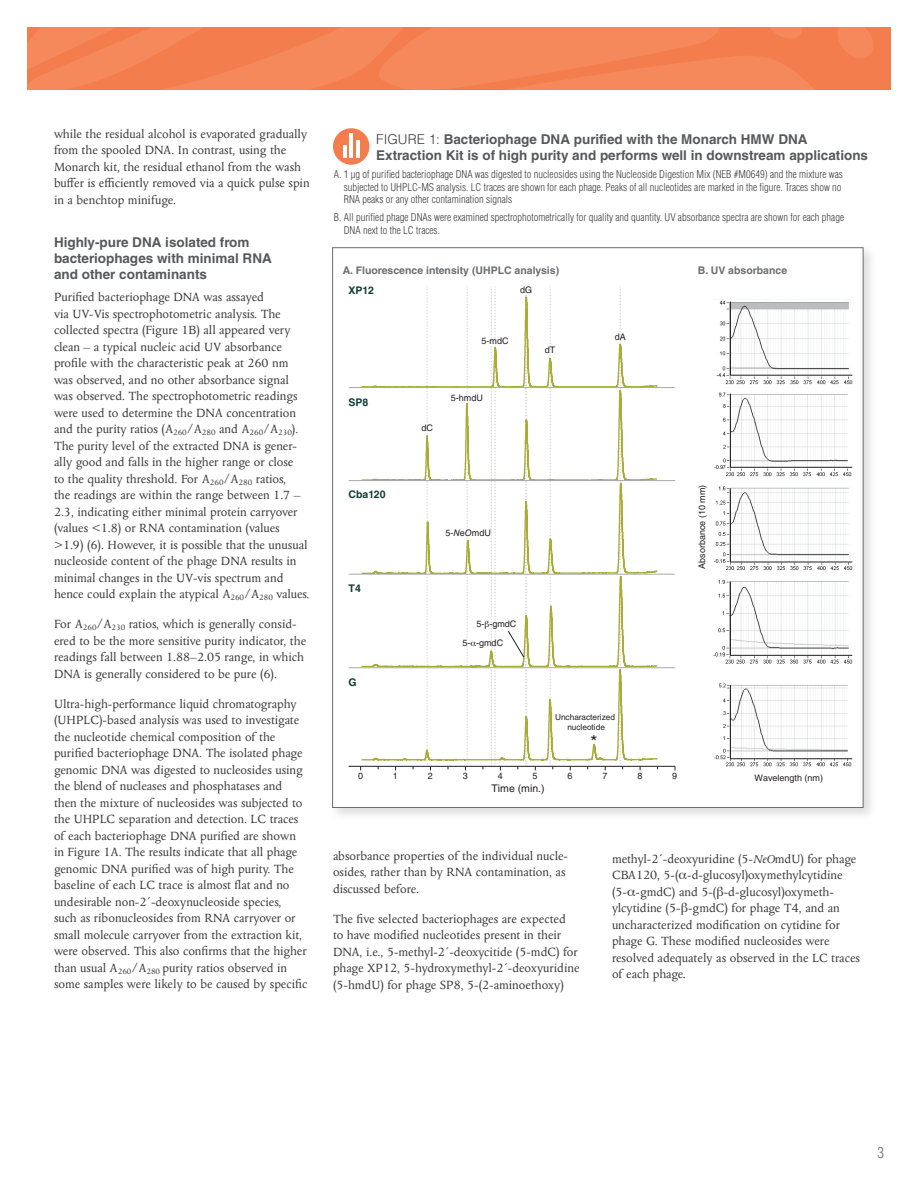
<style>
.page{position:relative;width:918px;height:1188px;background:#fff}
.page>*{position:absolute;margin:0;border:0;box-sizing:border-box;transform-origin:0 0}
.t1{font:18px "Helvetica LT Std";color:#231f20}
.t2{font:300 condensed 15px "Helvetica LT Std";color:#6c6d70}
.Body_text{font:13.5px/16.5px "Columbus MT Pro";color:#3e3e3f}
.Body_Header{font:700 13.5px/16.2px "Helvetica LT Std";color:#57585a}
.t3{font:300 condensed 10.5px/12.6px "Helvetica LT Std";color:#3e3e3f}
.t4{font:700 10.5px "Helvetica LT Std";color:#6c6d70}
.t5{font:700 10.5px "Helvetica LT Std";color:#103d34}
.t6{font:10.5px "Helvetica LT Std";color:#231f20}
.t7{font:9px "Helvetica LT Std";color:#231f20}
.t8{font:8.25px/9.9px "Helvetica LT Std";color:#231f20;text-align:center}
.s1{font-weight:300;color:#3e3e3f}
.s2{font-style:italic}
</style>
<div class="page">
<svg style="left:27px;top:27px;width:864px;height:63px;background:#f58456"></svg>
<div style="left:333px;top:128px;width:36px;height:37px;background:#f47d4d;border-radius:50%"></div>
<hr style="left:349px;top:133px;width:4px;height:25px;background:#fff">
<hr style="left:343px;top:145px;width:4px;height:13px;background:#fff">
<hr style="left:356px;top:140px;width:4px;height:18px;background:#fff">
<div style="left:330px;top:245px;width:547px;height:576px;background:#a8a9ad;opacity:.4"></div>
<div style="left:332px;top:247px;width:531px;height:561px;background:#fff;border:1px solid #6c6d70"></div>
<img style="left:716px;top:300px;width:137px;height:84px">
<img style="left:714px;top:393px;width:138px;height:84px">
<img style="left:714px;top:486px;width:139px;height:84px">
<img style="left:713px;top:580px;width:140px;height:84px">
<img style="left:714px;top:683px;width:138px;height:84px">
<hr style="left:349px;top:766px;width:326px;height:1px;background:#231f20">
<hr style="left:349px;top:667px;width:326px;height:1px;background:#a8a9ad">
<hr style="left:349px;top:574px;width:326px;height:1px;background:#a8a9ad">
<hr style="left:349px;top:480px;width:326px;height:1px;background:#a8a9ad">
<hr style="left:349px;top:387px;width:326px;height:1px;background:#a8a9ad">
<svg style="left:730px;top:684px;width:123px;height:75px"></svg>
<svg style="left:730px;top:581px;width:123px;height:75px"></svg>
<svg style="left:730px;top:488px;width:123px;height:75px"></svg>
<svg style="left:730px;top:393px;width:123px;height:75px"></svg>
<svg style="left:730px;top:301px;width:123px;height:75px"></svg>
<svg style="left:360px;top:287px;width:299px;height:483px"></svg>
<p class="Body_text" style="left:54px;top:126px;width:257px">while the residual alcohol is evaporated gradually from the spooled DNA. In contrast, using the Monarch kit, the residual ethanol from the wash buffer is efficiently removed via a quick pulse spin in a benchtop minifuge.</p>
<p class="Body_Header" style="left:54px;top:234px;width:219px">Highly-pure DNA isolated from bacteriophages with minimal RNA and other contaminants</p>
<p class="Body_text" style="left:54px;top:289px;width:257px">Purified bacteriophage DNA was assayed<br>via UV-Vis spectrophotometric analysis. The collected spectra (Figure 1B) all appeared very clean – a typical nucleic acid UV absorbance profile with the characteristic peak at 260 nm was observed, and no other absorbance signal was observed. The spectrophotometric readings were used to determine the DNA concentration and the purity ratios (A<sub>260</sub>/A<sub>280</sub> and A<sub>260</sub>/A<sub>230</sub>).<br>The purity level of the extracted DNA is gener&shy;ally good and falls in the higher range or close<br>to the quality threshold. For A<sub>260</sub>/A<sub>280</sub> ratios,<br>the readings are within the range between 1.7 – 2.3, indicating either minimal protein carryover (values &lt;1.8) or RNA contamination (values &gt;1.9) (6). However, it is possible that the unusual nucleoside content of the phage DNA results in minimal changes in the UV-vis spectrum and hence could explain the atypical A<sub>260</sub>/A<sub>280</sub> values.</p>
<p class="Body_text" style="left:54px;top:616px;width:254px">For A<sub>260</sub>/A<sub>230</sub> ratios, which is generally consid&shy;ered to be the more sensitive purity indicator, the readings fall between 1.88–2.05 range, in which DNA is generally considered to be pure (6).</p>
<p class="Body_text" style="left:54px;top:696px;width:255px">Ultra-high-performance liquid chromatography (UHPLC)-based analysis was used to investigate the nucleotide chemical composition of the purified bacteriophage DNA. The isolated phage genomic DNA was digested to nucleosides using the blend of nucleases and phosphatases and then the mixture of nucleosides was subjected to the UHPLC separation and detection. LC traces of each bacteriophage DNA purified are shown in Figure 1A. The results indicate that all phage genomic DNA purified was of high purity. The baseline of each LC trace is almost flat and no undesirable non-2´-deoxynucleoside species, such as ribonucleosides from RNA carryover or small molecule carryover from the extraction kit, were observed. This also confirms that the higher than usual A<sub>260</sub>/A<sub>280</sub> purity ratios observed in some samples were likely to be caused by specific</p>
<p class="Body_Header" style="left:376px;top:131px;width:493px"><span class="s1">FIGURE 1:</span> Bacteriophage DNA purified with the Monarch HMW DNA<br>Extraction Kit is of high purity and performs well in downstream applications</p>
<p class="t3" style="left:344px;top:168px;width:501px;text-indent:-10px">A. 1 µg of purified bacteriophage DNA was digested to nucleosides using the Nucleoside Digestion Mix (NEB #M0649) and the mixture was subjected to UHPLC-MS analysis. LC traces are shown for each phage. Peaks of all nucleotides are marked in the figure. Traces show no<br>RNA peaks or any other contamination signals</p>
<p class="t3" style="left:344px;top:211px;width:502px;text-indent:-10px">B. All purified phage DNAs were examined spectrophotometrically for quality and quantity. UV absorbance spectra are shown for each phage<br>DNA next to the LC traces.</p>
<p class="t4" style="left:343px;top:264px;width:218px">A. Fluorescence intensity (UHPLC analysis)</p>
<p class="t4" style="left:698px;top:264px;width:91px">B. UV absorbance</p>
<p class="t5" style="left:349px;top:284px;width:27px">XP12</p>
<p class="t5" style="left:349px;top:396px;width:21px">SP8</p>
<p class="t5" style="left:349px;top:488px;width:38px">Cba120</p>
<p class="t5" style="left:349px;top:582px;width:14px">T4</p>
<p class="t5" style="left:349px;top:676px;width:10px">G</p>
<p class="t7" style="left:421px;top:423px;width:13px">dC</p>
<p class="t7" style="left:520px;top:285px;width:14px">dG</p>
<p class="t7" style="left:482px;top:335px;width:28px">5-mdC</p>
<p class="t7" style="left:451px;top:393px;width:34px">5-hmdU</p>
<p class="t7" style="left:545px;top:345px;width:12px">dT</p>
<p class="t7" style="left:615px;top:331px;width:13px">dA</p>
<p class="t7" style="left:445px;top:527px;width:47px">5-<span class="s2">N</span>e<span class="s2">O</span>mdU</p>
<p class="t7" style="left:477px;top:619px;width:41px">5- -gmdC</p>
<p class="t7" style="left:462px;top:638px;width:42px">5- -gmdC</p>
<p class="t8" style="left:555px;top:712px;width:61px">Uncharacterized nucleotide</p>
<p class="t1" style="left:591px;top:732px;width:9px">*</p>
<p class="t7" style="left:358px;top:770px;width:7px">0</p>
<p class="t7" style="left:393px;top:770px;width:7px">1</p>
<p class="t7" style="left:428px;top:770px;width:7px">2</p>
<p class="t7" style="left:463px;top:770px;width:7px">3</p>
<p class="t7" style="left:498px;top:770px;width:7px">4</p>
<p class="t7" style="left:533px;top:770px;width:7px">5</p>
<p class="t7" style="left:568px;top:770px;width:7px">6</p>
<p class="t7" style="left:602px;top:770px;width:7px">7</p>
<p class="t7" style="left:637px;top:770px;width:7px">8</p>
<p class="t7" style="left:672px;top:770px;width:7px">9</p>
<p class="t6" style="left:492px;top:782px;width:55px">Time (min.)</p>
<p class="t7" style="left:697px;top:569px;width:85px;rotate:-90deg">Absorbance (10 mm)</p>
<p class="t7" style="left:755px;top:773px;width:70px">Wavelength (nm)</p>
<p class="Body_text" style="left:333px;top:848px;width:237px">absorbance properties of the individual nucle&shy;osides, rather than by RNA contamination, as discussed before.</p>
<p class="Body_text" style="left:333px;top:911px;width:248px">The five selected bacteriophages are expected to have modified nucleotides present in their DNA, i.e., 5-methyl-2´-deoxycitide (5-mdC) for phage XP12, 5-hydroxymethyl-2´-deoxyuridine (5-hmdU) for phage SP8, 5-(2-aminoethoxy)</p>
<p class="Body_text" style="left:612px;top:851px;width:250px">methyl-2´-deoxyuridine (5-<span class="s2">NeO</span>mdU) for phage CBA120, 5-( -d-glucosyl)oxymethylcytidine (5- -gmdC) and 5-( -d-glucosyl)oxymeth&shy;ylcytidine (5- -gmdC) for phage T4, and an uncharacterized modification on cytidine for phage G. These modified nucleosides were resolved adequately as observed in the LC traces of each phage.</p>
<p class="t2" style="left:878px;top:1143px;width:8px">3</p>
</div>
